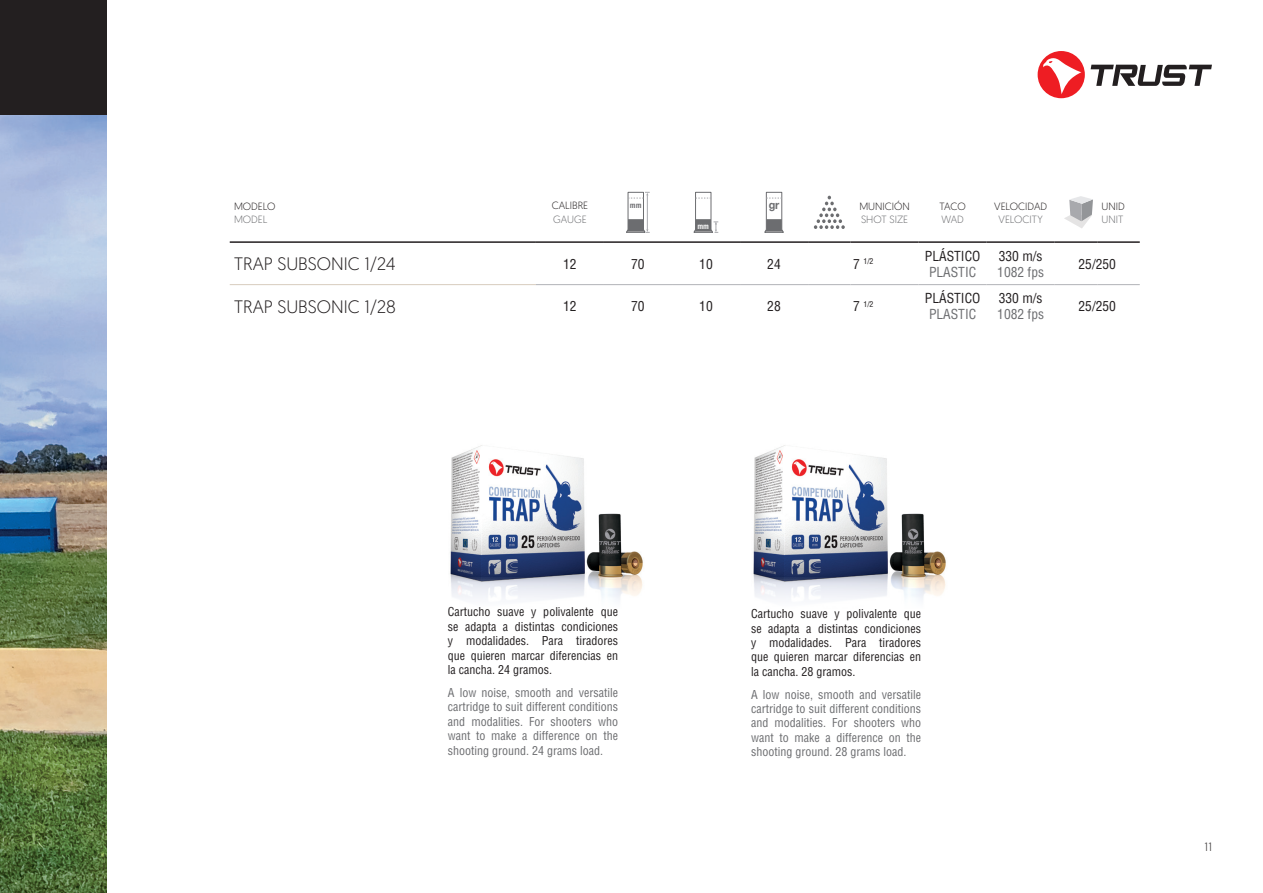
<style>
.page{position:relative;width:1263px;height:893px;background:#fff}
.page>*{position:absolute;margin:0;border:0;box-sizing:border-box;transform-origin:0 0}
.t1{font:300 18px "Geomanist";color:#231f20}
.t2{font:condensed 13.5px "Helvetica";color:#231f20}
.t3{font:condensed 13.5px "Helvetica";color:#6c6d70}
.t4{font:condensed 12px/14.4px "Helvetica";color:#6c6d70;text-align:justify}
.t5{font:condensed 12px/14.4px "Helvetica";color:#231f20;text-align:justify}
.t6{font:300 12px "Geomanist";color:#231f20}
.t7{font:700 11.55px "Helvetica Neue";color:#6c6d70;scale:.93 1}
.t8{font:300 10.5px "Geomanist";color:#231f20}
.t9{font:300 10.5px "Geomanist";color:#6c6d70}
.t10{font:condensed 7.8px "Helvetica";color:#231f20}
.t11{font:700 condensed 7.5px "Helvetica";color:#6c6d70}
.t12{font:700 condensed 7.5px "Helvetica";color:#fff}
.s1{font-size:13.5px}
</style>
<div class="page">
<svg style="left:1037px;top:51px;width:48px;height:47px"></svg>
<svg style="left:1041px;top:56px;width:40px;height:38px"></svg>
<svg style="left:1091px;top:65px;width:121px;height:21px"></svg>
<div style="left:0;top:0;width:106px;height:115px;background:#231f20"></div>
<img style="left:753px;top:445px;width:193px;height:155px">
<img style="left:450px;top:445px;width:193px;height:155px">
<img style="left:0;top:115px;width:106px;height:778px">
<hr style="left:230px;top:284px;width:306px;height:1px;background:#d7ccbe">
<hr style="left:230px;top:241px;width:306px;height:2px;background:#231f20">
<hr style="left:536px;top:241px;width:68px;height:2px;background:#231f20">
<hr style="left:604px;top:241px;width:68px;height:2px;background:#231f20">
<hr style="left:672px;top:241px;width:68px;height:2px;background:#231f20">
<hr style="left:740px;top:241px;width:68px;height:2px;background:#231f20">
<hr style="left:808px;top:241px;width:43px;height:2px;background:#231f20">
<hr style="left:851px;top:241px;width:68px;height:2px;background:#231f20">
<hr style="left:919px;top:241px;width:68px;height:2px;background:#231f20">
<hr style="left:987px;top:241px;width:68px;height:2px;background:#231f20">
<hr style="left:1055px;top:241px;width:42px;height:2px;background:#231f20">
<hr style="left:1097px;top:241px;width:43px;height:2px;background:#231f20">
<hr style="left:536px;top:284px;width:68px;height:1px;background:#b2b3b7">
<hr style="left:604px;top:284px;width:68px;height:1px;background:#b2b3b7">
<hr style="left:672px;top:284px;width:68px;height:1px;background:#b2b3b7">
<hr style="left:740px;top:284px;width:68px;height:1px;background:#b2b3b7">
<hr style="left:808px;top:284px;width:43px;height:1px;background:#b2b3b7">
<hr style="left:851px;top:284px;width:68px;height:1px;background:#b2b3b7">
<hr style="left:919px;top:284px;width:68px;height:1px;background:#b2b3b7">
<hr style="left:987px;top:284px;width:68px;height:1px;background:#b2b3b7">
<hr style="left:1055px;top:284px;width:42px;height:1px;background:#b2b3b7">
<hr style="left:1097px;top:284px;width:43px;height:1px;background:#b2b3b7">
<svg style="left:626px;top:192px;width:24px;height:41px"></svg>
<svg style="left:693px;top:192px;width:25px;height:41px"></svg>
<svg style="left:764px;top:192px;width:20px;height:41px"></svg>
<svg style="left:814px;top:196px;width:31px;height:33px"></svg>
<svg style="left:1064px;top:196px;width:29px;height:32px"></svg>
<p class="t8" style="left:234px;top:200px;width:43px">MODELO</p>
<p class="t9" style="left:234px;top:212px;width:35px">MODEL</p>
<p class="t8" style="left:552px;top:199px;width:38px">CALIBRE</p>
<p class="t9" style="left:553px;top:213px;width:35px">GAUGE</p>
<p class="t11" style="left:630px;top:201px;width:13px">mm</p>
<p class="t12" style="left:697px;top:222px;width:13px">mm</p>
<p class="t7" style="left:769px;top:198px;width:13px">gr</p>
<p class="t8" style="left:859px;top:200px;width:52px">MUNICIÓN</p>
<p class="t9" style="left:861px;top:212px;width:49px">SHOT SIZE</p>
<p class="t8" style="left:939px;top:200px;width:28px">TACO</p>
<p class="t9" style="left:941px;top:212px;width:24px">WAD</p>
<p class="t8" style="left:994px;top:200px;width:54px">VELOCIDAD</p>
<p class="t9" style="left:998px;top:212px;width:46px">VELOCITY</p>
<p class="t8" style="left:1101px;top:200px;width:25px">UNID</p>
<p class="t9" style="left:1101px;top:212px;width:24px">UNIT</p>
<p class="t1" style="left:234px;top:252px;width:163px">TRAP SUBSONIC 1/24</p>
<p class="t2" style="left:563px;top:255px;width:15px">12</p>
<p class="t2" style="left:631px;top:255px;width:15px">70</p>
<p class="t2" style="left:699px;top:255px;width:15px">10</p>
<p class="t2" style="left:767px;top:255px;width:15px">24</p>
<p class="t10" style="left:853px;top:257px;width:22px"><span class="s1">7</span> 1/2</p>
<p class="t2" style="left:925px;top:247px;width:57px">PLÁSTICO</p>
<p class="t3" style="left:929px;top:263px;width:49px">PLASTIC</p>
<p class="t2" style="left:999px;top:247px;width:45px">330 m/s</p>
<p class="t3" style="left:997px;top:263px;width:48px">1082 fps</p>
<p class="t2" style="left:1078px;top:255px;width:39px">25/250</p>
<p class="t1" style="left:234px;top:295px;width:163px">TRAP SUBSONIC 1/28</p>
<p class="t2" style="left:563px;top:298px;width:15px">12</p>
<p class="t2" style="left:631px;top:298px;width:15px">70</p>
<p class="t2" style="left:699px;top:298px;width:15px">10</p>
<p class="t2" style="left:767px;top:298px;width:15px">28</p>
<p class="t10" style="left:853px;top:299px;width:22px"><span class="s1">7</span> 1/2</p>
<p class="t2" style="left:925px;top:290px;width:57px">PLÁSTICO</p>
<p class="t3" style="left:929px;top:306px;width:49px">PLASTIC</p>
<p class="t2" style="left:999px;top:290px;width:45px">330 m/s</p>
<p class="t3" style="left:997px;top:306px;width:48px">1082 fps</p>
<p class="t2" style="left:1078px;top:298px;width:39px">25/250</p>
<p class="t5" style="left:448px;top:605px;width:172px">Cartucho suave y polivalente que se adapta a distintas condiciones y modalidades. Para tiradores que quieren marcar diferencias en la cancha. 24 gramos.</p>
<p class="t4" style="left:448px;top:685px;width:172px">A low noise, smooth and versatile cartridge to suit different conditions and modalities. For shooters who want to make a difference on the shooting ground. 24 grams load.</p>
<p class="t5" style="left:751px;top:606px;width:172px">Cartucho suave y polivalente que se adapta a distintas condiciones y modalidades. Para tiradores que quieren marcar diferencias en la cancha. 28 gramos.</p>
<p class="t4" style="left:751px;top:687px;width:172px">A low noise, smooth and versatile cartridge to suit different conditions and modalities. For shooters who want to make a difference on the shooting ground. 28 grams load.</p>
<p class="t6" style="left:1204px;top:839px;width:9px">11</p>
</div>
